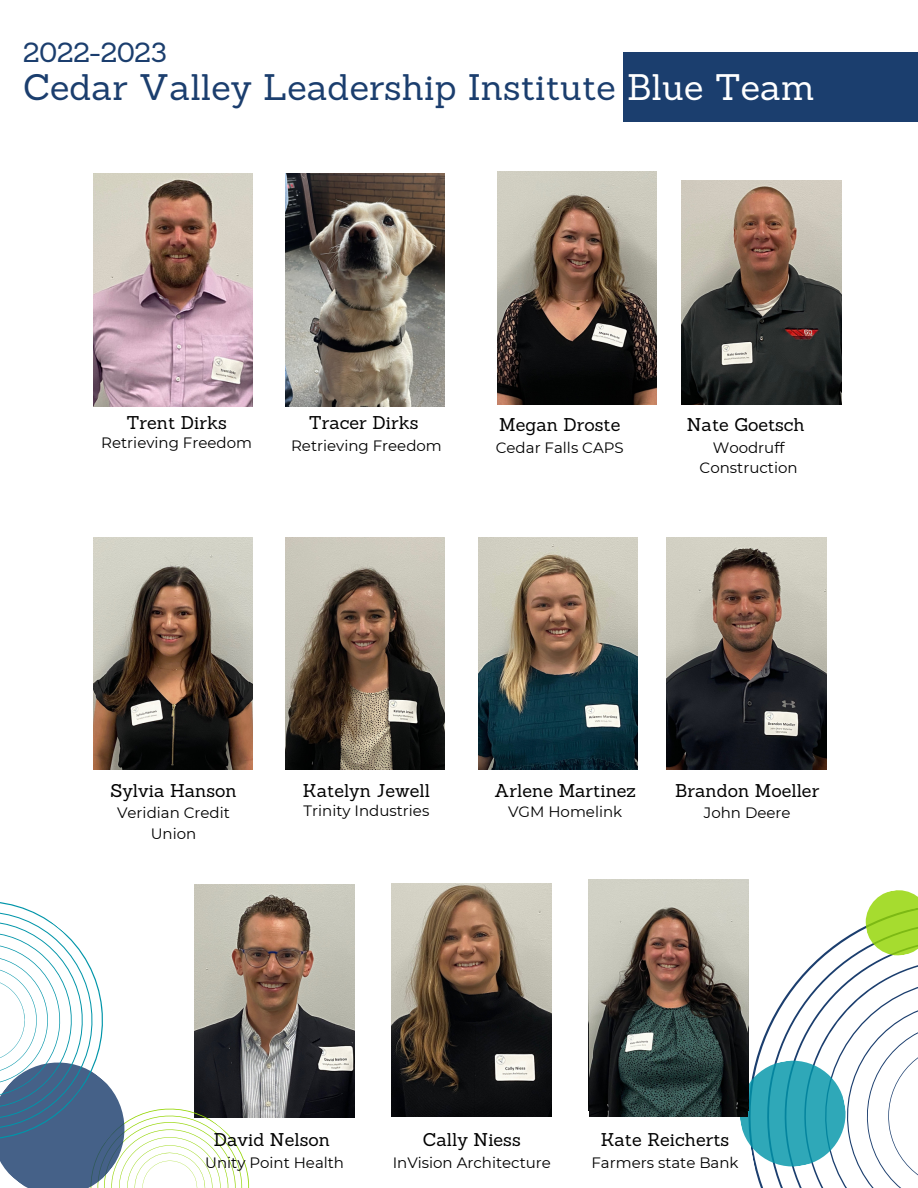
<style>
.page{position:relative;width:918px;height:1188px;background:#fff}
.page>*{position:absolute;margin:0;border:0;box-sizing:border-box;transform-origin:0 0}
.t1{font:36px "Sanchez";color:#1b3e6e}
.t2{font:27px "Sanchez";color:#1b3e6e}
.t3{font:18px "Sanchez";color:#000}
.t4{font:15px/20.2px "Montserrat";color:#000;text-align:center}
.s1{color:#fff}
</style>
<div class="page">
<img style="left:93px;top:174px;width:160px;height:233px">
<img style="left:285px;top:174px;width:160px;height:233px">
<img style="left:681px;top:181px;width:160px;height:224px">
<img style="left:497px;top:172px;width:160px;height:233px">
<img style="left:93px;top:537px;width:160px;height:233px">
<img style="left:285px;top:537px;width:160px;height:233px">
<img style="left:478px;top:537px;width:160px;height:233px">
<img style="left:667px;top:537px;width:160px;height:233px">
<img style="left:281px;top:885px;width:73px;height:233px">
<img style="left:391px;top:883px;width:160px;height:233px">
<div style="left:624px;top:52px;width:294px;height:70px;background:#1b3e6e"></div>
<svg style="left:0;top:884px;width:281px;height:304px"></svg>
<svg style="left:731px;top:885px;width:187px;height:303px"></svg>
<img style="left:589px;top:883px;width:159px;height:233px">
<h2 class="t2" style="left:23px;top:34px;width:145px">2022-2023</h2>
<h1 class="t1" style="left:23px;top:64px;width:793px">Cedar Valley Leadership Institute <span class="s1">Blue Team</span></h1>
<p class="t3" style="left:126px;top:411px;width:102px">Trent Dirks</p>
<p class="t4" style="left:101px;top:433px;width:152px">Retrieving Freedom</p>
<p class="t3" style="left:309px;top:411px;width:111px">Tracer Dirks</p>
<p class="t4" style="left:291px;top:435px;width:152px">Retrieving Freedom</p>
<p class="t3" style="left:499px;top:413px;width:123px">Megan Droste</p>
<p class="t4" style="left:496px;top:437px;width:129px">Cedar Falls CAPS</p>
<p class="t3" style="left:687px;top:413px;width:120px">Nate Goetsch</p>
<p class="t4" style="left:700px;top:437px;width:99px">Woodruff<br>Construction</p>
<p class="t3" style="left:110px;top:779px;width:128px">Sylvia Hanson</p>
<p class="t4" style="left:117px;top:803px;width:114px">Veridian Credit<br>Union</p>
<p class="t3" style="left:303px;top:779px;width:129px">Katelyn Jewell</p>
<p class="t4" style="left:304px;top:800px;width:127px">Trinity Industries</p>
<p class="t3" style="left:495px;top:779px;width:143px">Arlene Martinez</p>
<p class="t4" style="left:508px;top:802px;width:116px">VGM Homelink</p>
<p class="t3" style="left:675px;top:779px;width:146px">Brandon Moeller</p>
<p class="t4" style="left:704px;top:803px;width:88px">John Deere</p>
<p class="t3" style="left:214px;top:1128px;width:118px">David Nelson</p>
<p class="t4" style="left:205px;top:1152px;width:140px">Unity Point Health</p>
<p class="t3" style="left:423px;top:1128px;width:99px">Cally Niess</p>
<p class="t4" style="left:393px;top:1152px;width:160px">InVision Architecture</p>
<p class="t3" style="left:601px;top:1128px;width:130px">Kate Reicherts</p>
<p class="t4" style="left:591px;top:1152px;width:149px">Farmers state Bank</p>
</div>
